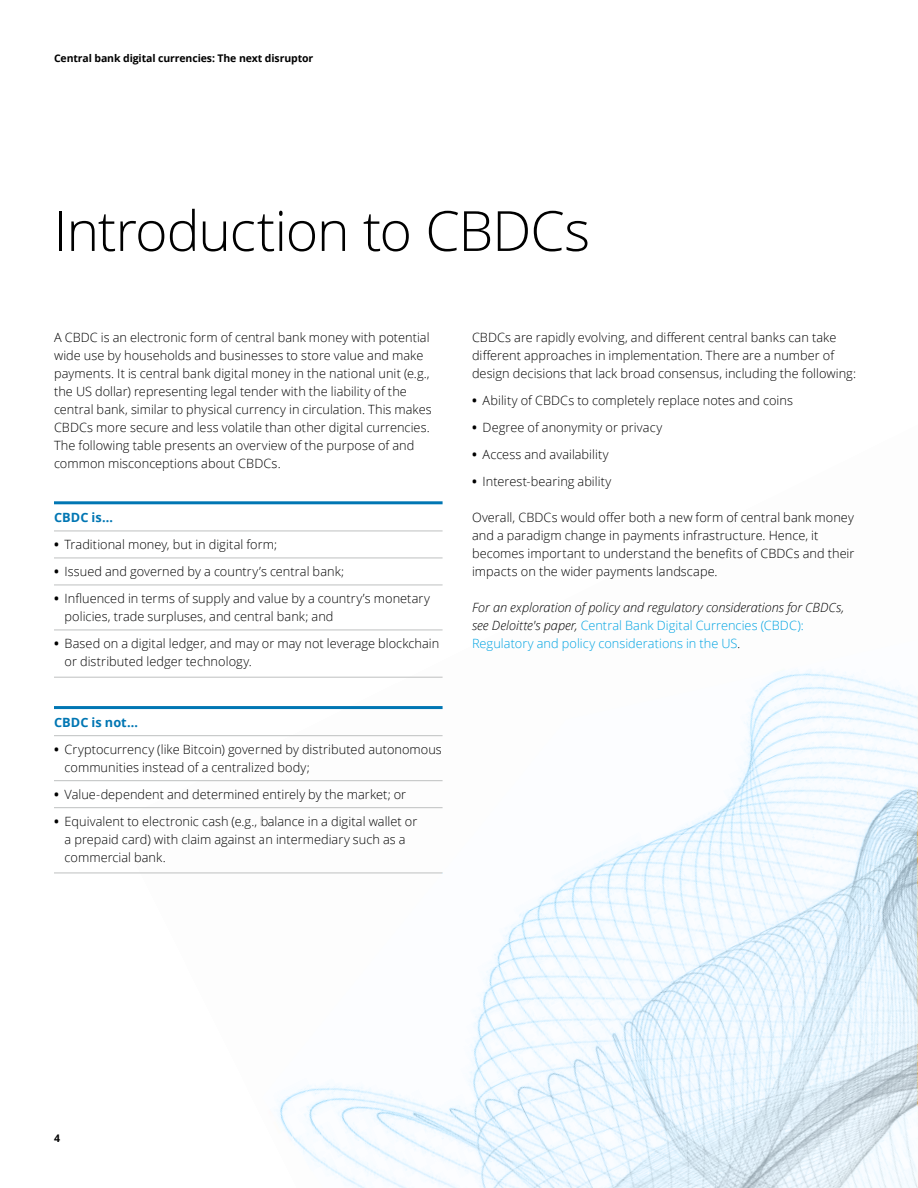
<style>
.page{position:relative;width:918px;height:1188px;background:#fff}
.page>*{position:absolute;margin:0;border:0;box-sizing:border-box;transform-origin:0 0}
.Story_heading_light{font:300 55.5px "Open Sans";letter-spacing:-.025em;color:#000}
.Body_copy__8_5_12pt{font:300 12.75px/18px "Open Sans";letter-spacing:.005em;color:#000}
.Body_copy__8_5_12pt-2{font:italic 300 12.75px/18px "Open Sans";color:#000}
.Subhead_A__8_5_12pt{font:700 12.75px "Open Sans";letter-spacing:.005em;color:#0076b3}
.t1{font:700 10.5px "Open Sans";letter-spacing:-.01em;color:#000}
.s1{font-weight:700}
.s2{font-style:normal;color:#00a3e2}
</style>
<div class="page">
<hr style="left:54px;top:501px;width:389px;height:3px;background:#0076b3">
<hr style="left:54px;top:531px;width:389px;height:1px;background:#bec0c0">
<hr style="left:54px;top:558px;width:389px;height:1px;background:#bec0c0">
<hr style="left:54px;top:585px;width:389px;height:1px;background:#bec0c0">
<hr style="left:54px;top:630px;width:389px;height:1px;background:#bec0c0">
<hr style="left:54px;top:677px;width:389px;height:1px;background:#bec0c0">
<hr style="left:54px;top:706px;width:389px;height:3px;background:#0076b3">
<hr style="left:54px;top:735px;width:389px;height:1px;background:#bec0c0">
<hr style="left:54px;top:780px;width:389px;height:1px;background:#bec0c0">
<hr style="left:54px;top:807px;width:389px;height:1px;background:#bec0c0">
<hr style="left:54px;top:873px;width:389px;height:1px;background:#bec0c0">
<svg style="left:262px;top:666px;width:655px;height:522px"></svg>
<p class="t1" style="left:54px;top:51px;width:261px">Central bank digital currencies: The next disruptor</p>
<p class="Story_heading_light" style="left:54px;top:193px;width:538px">Introduction to CBDCs</p>
<p class="Body_copy__8_5_12pt" style="left:54px;top:328px;width:379px">A CBDC is an electronic form of central bank money with potential wide use by households and businesses to store value and make payments. It is central bank digital money in the national unit (e.g., the US dollar) representing legal tender with the liability of the central bank, similar to physical currency in circulation. This makes CBDCs more secure and less volatile than other digital currencies.<br>The following table presents an overview of the purpose of and common misconceptions about CBDCs.</p>
<p class="Subhead_A__8_5_12pt" style="left:54px;top:509px;width:60px">CBDC is…</p>
<p class="Body_copy__8_5_12pt" style="left:54px;top:535px;width:225px"><span class="s1">•</span> Traditional money, but in digital form;</p>
<p class="Body_copy__8_5_12pt" style="left:54px;top:562px;width:292px"><span class="s1">•</span> Issued and governed by a country’s central bank;</p>
<p class="Body_copy__8_5_12pt" style="left:65px;top:589px;width:367px;text-indent:-11px"><span class="s1">•</span> Influenced in terms of supply and value by a country’s monetary policies, trade surpluses, and central bank; and</p>
<p class="Body_copy__8_5_12pt" style="left:65px;top:634px;width:376px;text-indent:-11px"><span class="s1">•</span> Based on a digital ledger, and may or may not leverage blockchain or distributed ledger technology.</p>
<p class="Subhead_A__8_5_12pt" style="left:54px;top:713px;width:86px">CBDC is not…</p>
<p class="Body_copy__8_5_12pt" style="left:65px;top:740px;width:379px;text-indent:-11px"><span class="s1">•</span> Cryptocurrency (like Bitcoin) governed by distributed autonomous communities instead of a centralized body;</p>
<p class="Body_copy__8_5_12pt" style="left:54px;top:785px;width:354px"><span class="s1">•</span> Value-dependent and determined entirely by the market; or</p>
<p class="Body_copy__8_5_12pt" style="left:65px;top:812px;width:354px;text-indent:-11px"><span class="s1">•</span> Equivalent to electronic cash (e.g., balance in a digital wallet or a prepaid card) with claim against an intermediary such as a commercial bank.</p>
<p class="Body_copy__8_5_12pt" style="left:472px;top:328px;width:386px">CBDCs are rapidly evolving, and different central banks can take different approaches in implementation. There are a number of design decisions that lack broad consensus, including the following:</p>
<p class="Body_copy__8_5_12pt" style="left:472px;top:391px;width:322px"><span class="s1">•</span> Ability of CBDCs to completely replace notes and coins</p>
<p class="Body_copy__8_5_12pt" style="left:472px;top:418px;width:192px"><span class="s1">•</span> Degree of anonymity or privacy</p>
<p class="Body_copy__8_5_12pt" style="left:472px;top:445px;width:138px"><span class="s1">•</span> Access and availability</p>
<p class="Body_copy__8_5_12pt" style="left:472px;top:472px;width:141px"><span class="s1">•</span> Interest-bearing ability</p>
<p class="Body_copy__8_5_12pt" style="left:472px;top:508px;width:384px">Overall, CBDCs would offer both a new form of central bank money and a paradigm change in payments infrastructure. Hence, it becomes important to understand the benefits of CBDCs and their impacts on the wider payments landscape.</p>
<p class="Body_copy__8_5_12pt-2" style="left:472px;top:598px;width:374px">For an exploration of policy and regulatory considerations for CBDCs, see Deloitte's paper, <span class="s2">Central Bank Digital Currencies (CBDC):<br>Regulatory and policy considerations in the US</span>.</p>
<p class="t1" style="left:54px;top:1131px;width:7px">4</p>
</div>
